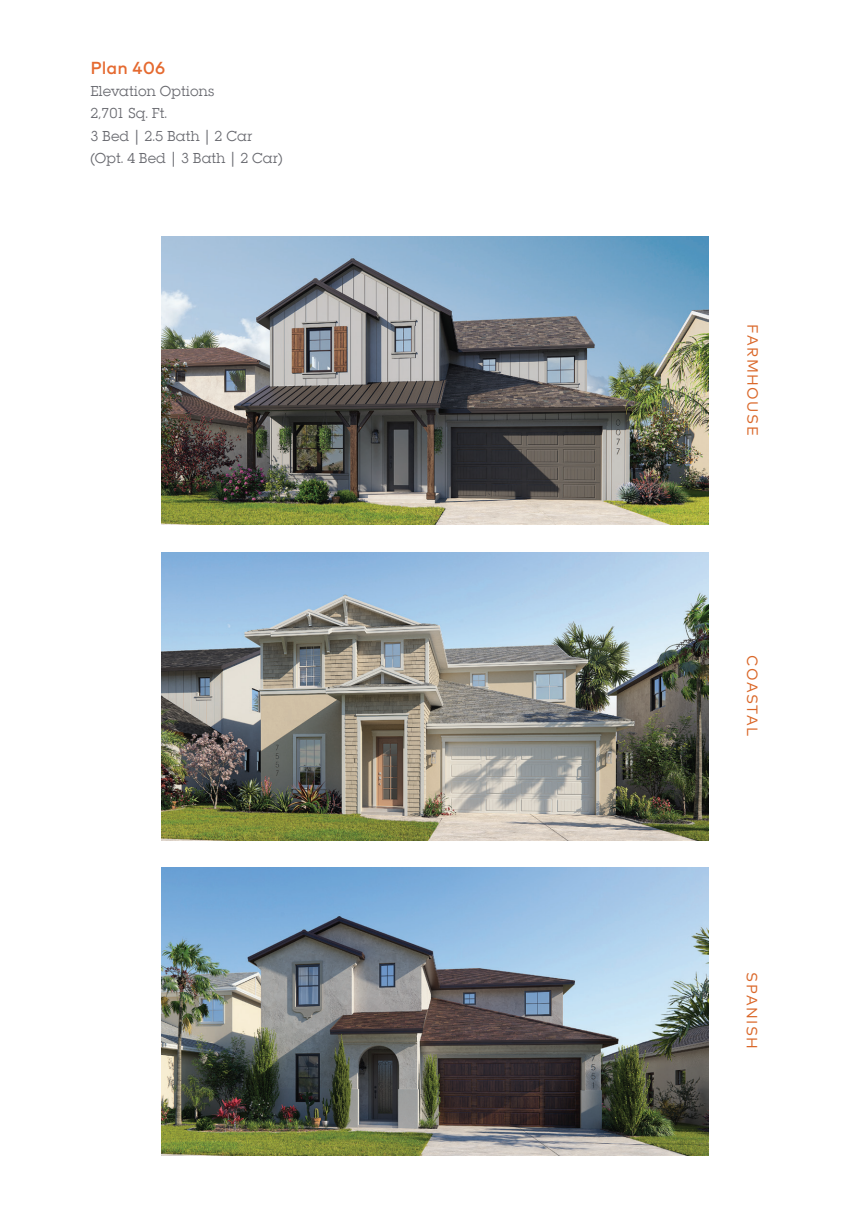
<style>
.page{position:relative;width:864px;height:1224px;background:#fff}
.page>*{position:absolute;margin:0;border:0;box-sizing:border-box;transform-origin:0 0}
.t1{font:500 17.4px "Mark OT";color:#e56a30}
.t2{font:14.8px/22.4px "Lubalin Graph";color:#67686e}
.t3{font:14.8px "Mark OT";letter-spacing:.1em;color:#da6728}
</style>
<div class="page">
<img style="left:162px;top:237px;width:547px;height:288px">
<img style="left:162px;top:552px;width:547px;height:288px">
<img style="left:162px;top:867px;width:547px;height:289px">
<p class="t1" style="left:90px;top:56px;width:76px">Plan 406</p>
<p class="t2" style="left:90px;top:80px;width:194px">Elevation Options<br>2,701 Sq. Ft.<br>3 Bed | 2.5 Bath | 2 Car (Opt. 4 Bed | 3 Bath | 2 Car)</p>
<p class="t3" style="left:762px;top:324px;width:113px;rotate:90deg">FARMHOUSE</p>
<p class="t3" style="left:762px;top:655px;width:82px;rotate:90deg">COASTAL</p>
<p class="t3" style="left:761px;top:972px;width:78px;rotate:90deg">SPANISH</p>
</div>
